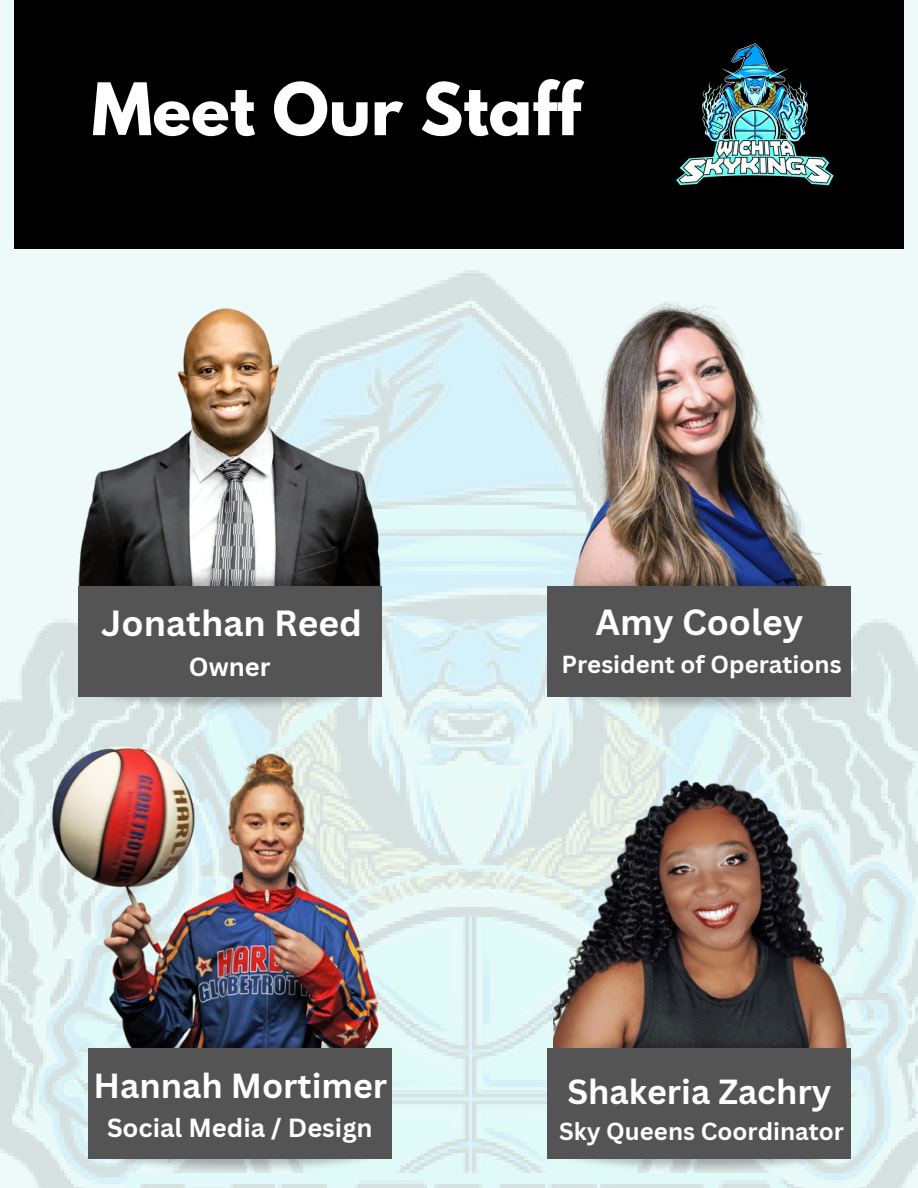
<style>
.page{position:relative;width:918px;height:1188px;background:#fff}
.page>*{position:absolute;margin:0;border:0;box-sizing:border-box;transform-origin:0 0}
.t1{font:700 64.05px "League Spartan";color:#fff}
.t2{font:700 35.4px "Canva Sans";color:#fff}
.t3{font:700 33.9px "Canva Sans";color:#fff}
.t4{font:700 25.5px "Canva Sans";color:#fff}
.t5{font:700 24px "Canva Sans";color:#fff}
</style>
<div class="page">
<div style="left:14px;top:0;width:890px;height:249px;background:#000"></div>
<img style="left:0;top:197px;width:918px;height:991px">
<img style="left:553px;top:301px;width:293px;height:293px;border-radius:17px">
<img style="left:672px;top:43px;width:165px;height:155px">
<img style="left:553px;top:737px;width:315px;height:323px">
<img style="left:29px;top:246px;width:391px;height:348px">
<img style="left:39px;top:737px;width:347px;height:323px">
<img style="left:72px;top:668px;width:316px;height:57px">
<img style="left:72px;top:558px;width:316px;height:57px">
<div style="left:78px;top:587px;width:303px;height:110px;background:#545454"></div>
<img style="left:541px;top:668px;width:316px;height:57px">
<img style="left:541px;top:558px;width:316px;height:57px">
<div style="left:548px;top:587px;width:303px;height:110px;background:#545454"></div>
<img style="left:82px;top:1130px;width:316px;height:58px">
<img style="left:82px;top:1020px;width:316px;height:58px">
<div style="left:88px;top:1049px;width:304px;height:110px;background:#545454"></div>
<img style="left:541px;top:1130px;width:316px;height:58px">
<img style="left:541px;top:1020px;width:316px;height:58px">
<div style="left:548px;top:1049px;width:303px;height:110px;background:#545454"></div>
<p class="t1" style="left:92px;top:78px;width:490px">Meet Our Staff</p>
<p class="t2" style="left:101px;top:598px;width:262px">Jonathan Reed</p>
<p class="t4" style="left:189px;top:648px;width:83px">Owner</p>
<h2 class="t3" style="left:94px;top:1062px;width:295px">Hannah Mortimer</h2>
<p class="t4" style="left:107px;top:1110px;width:267px">Social Media / Design</p>
<p class="t2" style="left:596px;top:598px;width:209px">Amy Cooley</p>
<p class="t5" style="left:562px;top:647px;width:282px">President of Operations</p>
<p class="t3" style="left:567px;top:1068px;width:265px">Shakeria Zachry</p>
<p class="t5" style="left:559px;top:1114px;width:287px">Sky Queens Coordinator</p>
</div>
